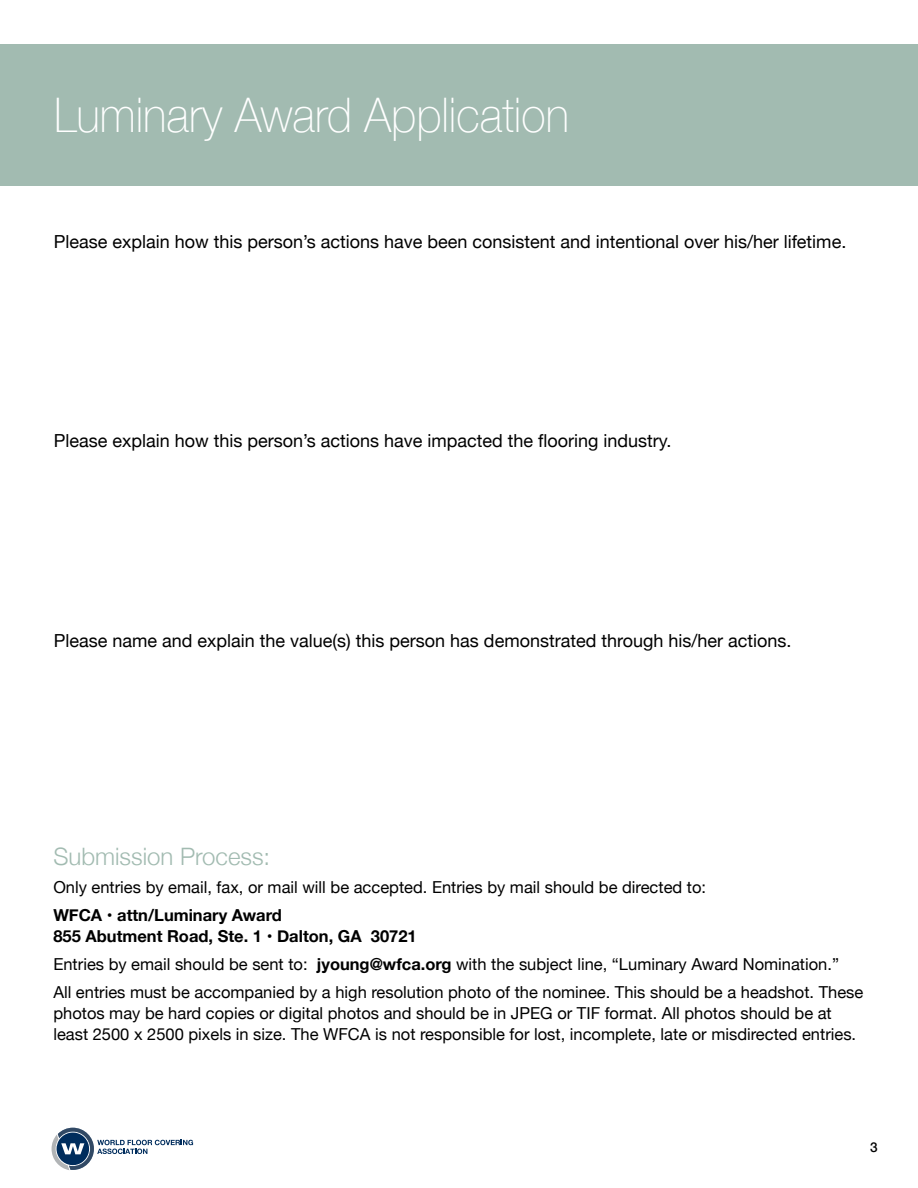
<style>
.page{position:relative;width:918px;height:1188px;background:#fff}
.page>*{position:absolute;margin:0;border:0;box-sizing:border-box;transform-origin:0 0}
.t1{font:100 47.7px "Helvetica Neue";color:#fff;scale:.94 1}
.t2{font:300 24px "Helvetica Neue";color:#a2bbb1}
.t3{font:18px "Helvetica Neue";color:#000}
.t4{font:16.5px/27.8px "Helvetica Neue";color:#000}
.t5{font:700 16.5px/21px "Helvetica Neue";color:#000}
.t6{font:500 13.5px "Helvetica Neue";color:#000}
.s1{font-weight:700}
</style>
<div class="page">
<div style="left:51px;top:1127px;width:44px;height:44px;border:1px solid #fff;border-radius:50%"></div>
<svg style="left:52px;top:1128px;width:141px;height:42px"></svg>
<div style="left:0;top:44px;width:918px;height:142px;background:#a2bbb1"></div>
<h1 class="t1" style="left:54px;top:79px;width:549px">Luminary Award Application</h1>
<p class="t3" style="left:54px;top:229px;width:794px">Please explain how this person’s actions have been consistent and intentional over his/her lifetime.</p>
<p class="t3" style="left:54px;top:428px;width:619px">Please explain how this person’s actions have impacted the flooring industry.</p>
<p class="t3" style="left:54px;top:628px;width:739px">Please name and explain the value(s) this person has demonstrated through his/her actions.</p>
<h2 class="t2" style="left:53px;top:838px;width:218px">Submission Process:</h2>
<p class="t4" style="left:53px;top:874px;width:654px">Only entries by email, fax, or mail will be accepted. Entries by mail should be directed to:</p>
<p class="t5" style="left:53px;top:905px;width:365px">WFCA • attn/Luminary Award<br>855 Abutment Road, Ste. 1 • Dalton, GA 30721</p>
<p class="t4" style="left:53px;top:951px;width:812px">Entries by email should be sent to: <span class="s1">jyoung@wfca.org</span> with the subject line, “Luminary Award Nomination.”<br>All entries must be accompanied by a high resolution photo of the nominee. This should be a headshot. These</p>
<p class="t4" style="left:53px;top:1003px;width:804px;line-height:21px">photos may be hard copies or digital photos and should be in JPEG or TIF format. All photos should be at least 2500 x 2500 pixels in size. The WFCA is not responsible for lost, incomplete, late or misdirected entries.</p>
<p class="t6" style="left:870px;top:1136px;width:9px">3</p>
</div>
